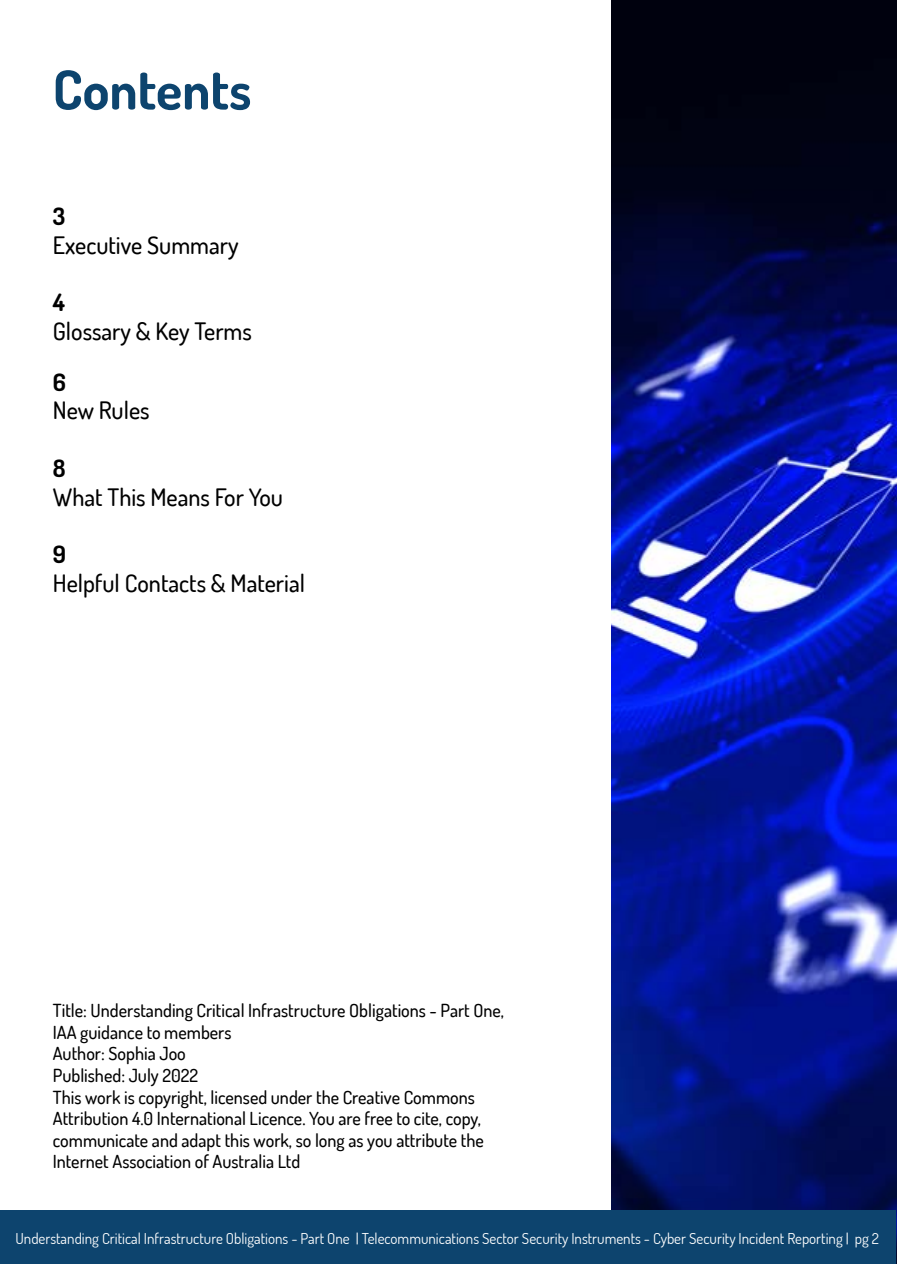
<style>
.page{position:relative;width:897px;height:1264px;background:#fff}
.page>*{position:absolute;margin:0;border:0;box-sizing:border-box;transform-origin:0 0}
.t1{font:700 54px "Dosis";color:#0d446e}
.t2{font:500 24px "Dosis";color:#000}
.t3{font:700 24px "Dosis";color:#000}
.t4{font:500 18px/21.6px "Dosis";color:#000}
.t5{font:15px "Dosis";color:#fff}
</style>
<div class="page">
<img style="left:611px;top:0;width:285px;height:1264px">
<div style="left:0;top:1210px;width:895px;height:54px;background:#0d446e"></div>
<h1 class="t1" style="left:53px;top:53px;width:200px">Contents</h1>
<h2 class="t3" style="left:53px;top:199px;width:14px">3</h2>
<h2 class="t2" style="left:53px;top:229px;width:187px">Executive Summary</h2>
<h2 class="t3" style="left:53px;top:286px;width:14px">4</h2>
<h2 class="t2" style="left:53px;top:316px;width:200px">Glossary &amp; Key Terms</h2>
<h2 class="t3" style="left:53px;top:365px;width:15px">6</h2>
<h2 class="t2" style="left:53px;top:395px;width:98px">New Rules</h2>
<h2 class="t3" style="left:53px;top:451px;width:14px">8</h2>
<h2 class="t2" style="left:53px;top:481px;width:232px">What This Means For You</h2>
<h2 class="t3" style="left:53px;top:538px;width:15px">9</h2>
<h2 class="t2" style="left:53px;top:568px;width:254px">Helpful Contacts &amp; Material</h2>
<p class="t4" style="left:53px;top:999px;width:452px">Title: Understanding Critical Infrastructure Obligations - Part One, IAA guidance to members<br>Author: Sophia Joo<br>Published: July 2022<br>This work is copyright, licensed under the Creative Commons Attribution 4.0 International Licence. You are free to cite, copy, communicate and adapt this work, so long as you attribute the Internet Association of Australia Ltd</p>
<p class="t5" style="left:16px;top:1228px;width:864px">Understanding Critical Infrastructure Obligations - Part One | Telecommunications Sector Security Instruments - Cyber Security Incident Reporting | pg 2</p>
</div>
